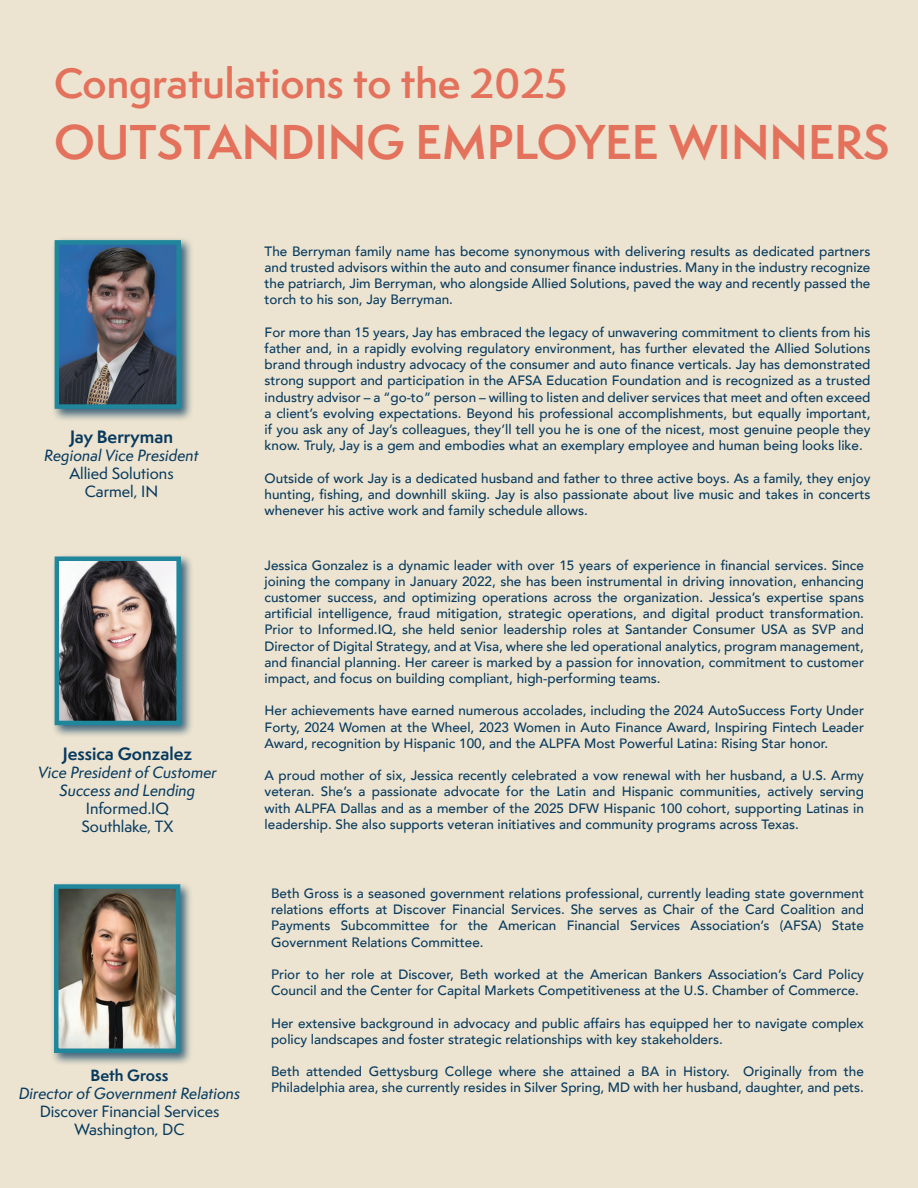
<style>
.page{position:relative;width:918px;height:1188px;background:#ece4d0}
.page>*{position:absolute;margin:0;border:0;box-sizing:border-box;transform-origin:0 0}
.t1{font:600 45px "Semplicita Pro";color:#e3715b}
.t2{font:600 39px "Semplicita Pro";color:#e3715b}
.t3{font:700 16.5px "Semplicita Pro";color:#083a5f}
.t4{font:15px/18px "Semplicita Pro Med It";color:#083a5f;text-align:center}
.t5{font:500 15px/18px "Semplicita Pro";color:#083a5f;text-align:center}
.t6{font:700 15px "Semplicita Pro";color:#083a5f}
.t7{font:500 13.5px/16.2px "Avenir";color:#083a5f;text-align:justify}
</style>
<div class="page">
<div style="left:51px;top:553px;width:143px;height:185px;background:#083a5f;opacity:.75"></div>
<img style="left:60px;top:561px;width:116px;height:159px">
<div style="left:55px;top:556px;width:126px;height:169px;border:4px solid #20869b"></div>
<div style="left:51px;top:881px;width:142px;height:185px;background:#083a5f;opacity:.75"></div>
<img style="left:59px;top:889px;width:116px;height:159px">
<div style="left:54px;top:884px;width:126px;height:169px;border:4px solid #20869b"></div>
<div style="left:51px;top:237px;width:143px;height:185px;background:#083a5f;opacity:.75"></div>
<img style="left:60px;top:245px;width:116px;height:159px">
<div style="left:55px;top:240px;width:126px;height:169px;border:4px solid #20869b"></div>
<h2 class="t2" style="left:54px;top:55px;width:515px">Congratulations to the 2025</h2>
<h1 class="t1" style="left:54px;top:109px;width:837px">OUTSTANDING EMPLOYEE WINNERS</h1>
<p class="t3" style="left:70px;top:424px;width:104px">Jay Berryman</p>
<p class="t4" style="left:44px;top:446px;width:156px">Regional Vice President</p>
<p class="t5" style="left:69px;top:464px;width:106px">Allied Solutions<br>Carmel, IN</p>
<p class="t3" style="left:63px;top:742px;width:131px">Jessica Gonzalez</p>
<p class="t4" style="left:38px;top:764px;width:180px">Vice President of Customer<br>Success and Lending</p>
<p class="t5" style="left:81px;top:800px;width:94px;text-align:left">Informed.IQ<br>Southlake, TX</p>
<p class="t6" style="left:91px;top:1064px;width:79px">Beth Gross</p>
<p class="t4" style="left:19px;top:1084px;width:223px">Director of Government Relations</p>
<p class="t5" style="left:40px;top:1102px;width:181px">Discover Financial Services<br>Washington, DC</p>
<p class="t7" style="left:265px;top:242px;width:607px">The Berryman family name has become synonymous with delivering results as dedicated partners and trusted advisors within the auto and consumer finance industries. Many in the industry recognize the patriarch, Jim Berryman, who alongside Allied Solutions, paved the way and recently passed the torch to his son, Jay Berryman.</p>
<p class="t7" style="left:265px;top:323px;width:607px">For more than 15 years, Jay has embraced the legacy of unwavering commitment to clients from his father and, in a rapidly evolving regulatory environment, has further elevated the Allied Solutions brand through industry advocacy of the consumer and auto finance verticals. Jay has demonstrated strong support and participation in the AFSA Education Foundation and is recognized as a trusted industry advisor – a “go-to” person – willing to listen and deliver services that meet and often exceed a client’s evolving expectations. Beyond his professional accomplishments, but equally important, if you ask any of Jay’s colleagues, they’ll tell you he is one of the nicest, most genuine people they know. Truly, Jay is a gem and embodies what an exemplary employee and human being looks like.</p>
<p class="t7" style="left:265px;top:469px;width:607px">Outside of work Jay is a dedicated husband and father to three active boys. As a family, they enjoy hunting, fishing, and downhill skiing. Jay is also passionate about live music and takes in concerts whenever his active work and family schedule allows.</p>
<p class="t7" style="left:265px;top:556px;width:601px">Jessica Gonzalez is a dynamic leader with over 15 years of experience in financial services. Since joining the company in January 2022, she has been instrumental in driving innovation, enhancing customer success, and optimizing operations across the organization. Jessica’s expertise spans artificial intelligence, fraud mitigation, strategic operations, and digital product transformation.<br>Prior to Informed.IQ, she held senior leadership roles at Santander Consumer USA as SVP and Director of Digital Strategy, and at Visa, where she led operational analytics, program management, and financial planning. Her career is marked by a passion for innovation, commitment to customer impact, and focus on building compliant, high-performing teams.</p>
<p class="t7" style="left:265px;top:702px;width:601px">Her achievements have earned numerous accolades, including the 2024 AutoSuccess Forty Under Forty, 2024 Women at the Wheel, 2023 Women in Auto Finance Award, Inspiring Fintech Leader Award, recognition by Hispanic 100, and the ALPFA Most Powerful Latina: Rising Star honor.</p>
<p class="t7" style="left:265px;top:767px;width:601px">A proud mother of six, Jessica recently celebrated a vow renewal with her husband, a U.S. Army veteran. She’s a passionate advocate for the Latin and Hispanic communities, actively serving with ALPFA Dallas and as a member of the 2025 DFW Hispanic 100 cohort, supporting Latinas in leadership. She also supports veteran initiatives and community programs across Texas.</p>
<p class="t7" style="left:271px;top:884px;width:594px">Beth Gross is a seasoned government relations professional, currently leading state government relations efforts at Discover Financial Services. She serves as Chair of the Card Coalition and Payments Subcommittee for the American Financial Services Association’s (AFSA) State Government Relations Committee.</p>
<p class="t7" style="left:271px;top:965px;width:594px">Prior to her role at Discover, Beth worked at the American Bankers Association’s Card Policy<br>Council and the Center for Capital Markets Competitiveness at the U.S. Chamber of Commerce.</p>
<p class="t7" style="left:271px;top:1014px;width:594px">Her extensive background in advocacy and public affairs has equipped her to navigate complex policy landscapes and foster strategic relationships with key stakeholders.</p>
<p class="t7" style="left:271px;top:1063px;width:594px">Beth attended Gettysburg College where she attained a BA in History. Originally from the<br>Philadelphia area, she currently resides in Silver Spring, MD with her husband, daughter, and pets.</p>
</div>
